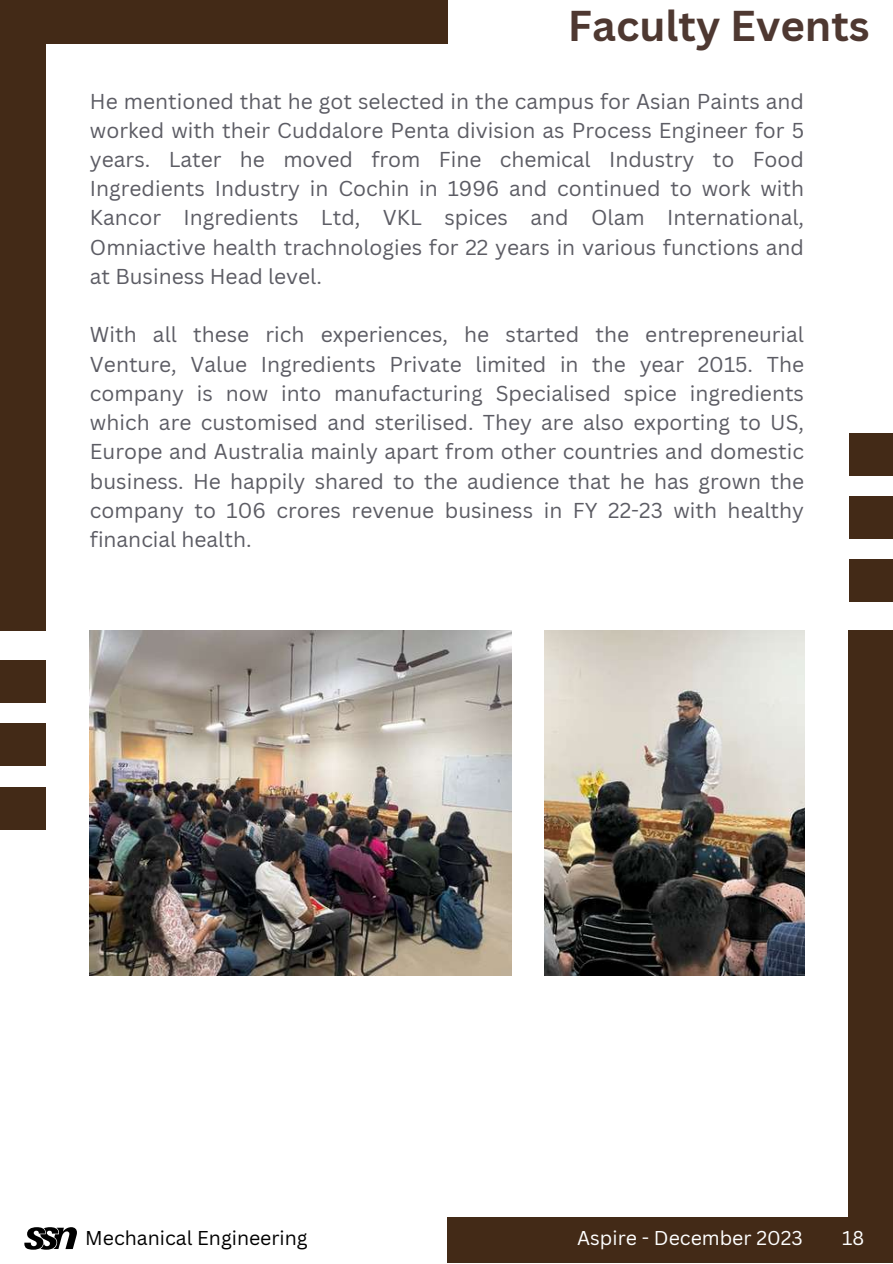
<style>
.page{position:relative;width:893px;height:1264px;background:#fff}
.page>*{position:absolute;margin:0;border:0;box-sizing:border-box;transform-origin:0 0}
.t1{font:700 42px "Canva Sans";color:#4e3831}
.t2{font:21px/29.2px "Canva Sans";color:#5c5c64;text-align:justify}
.t3{font:19.5px "Canva Sans";color:#000}
.t4{font:19.5px "Canva Sans";color:#fff}
</style>
<div class="page">
<div style="left:0;top:0;width:45px;height:630px;background:#432a17"></div>
<div style="left:0;top:0;width:447px;height:43px;background:#432a17"></div>
<div style="left:848px;top:630px;width:44px;height:632px;background:#432a17"></div>
<div style="left:447px;top:1216px;width:445px;height:46px;background:#432a17"></div>
<div style="left:0;top:660px;width:45px;height:43px;background:#432a17"></div>
<div style="left:0;top:723px;width:45px;height:43px;background:#432a17"></div>
<div style="left:0;top:786px;width:45px;height:43px;background:#432a17"></div>
<div style="left:849px;top:432px;width:43px;height:43px;background:#432a17"></div>
<div style="left:849px;top:496px;width:43px;height:43px;background:#432a17"></div>
<div style="left:849px;top:559px;width:43px;height:43px;background:#432a17"></div>
<img style="left:89px;top:630px;width:422px;height:345px">
<img style="left:544px;top:630px;width:260px;height:345px">
<svg style="left:24px;top:1227px;width:53px;height:22px"></svg>
<h1 class="t1" style="left:568px;top:-4px;width:303px">Faculty Events</h1>
<p class="t2" style="left:90px;top:86px;width:715px">He mentioned that he got selected in the campus for Asian Paints and worked with their Cuddalore Penta division as Process Engineer for 5 years. Later he moved from Fine chemical Industry to Food Ingredients Industry in Cochin in 1996 and continued to work with Kancor Ingredients Ltd, VKL spices and Olam International, Omniactive health trachnologies for 22 years in various functions and at Business Head level.</p>
<p class="t2" style="left:90px;top:319px;width:715px">With all these rich experiences, he started the entrepreneurial Venture, Value Ingredients Private limited in the year 2015. The company is now into manufacturing Specialised spice ingredients which are customised and sterilised. They are also exporting to US, Europe and Australia mainly apart from other countries and domestic business. He happily shared to the audience that he has grown the company to 106 crores revenue business in FY 22-23 with healthy financial health.</p>
<p class="t3" style="left:85px;top:1224px;width:224px">Mechanical Engineering</p>
<p class="t4" style="left:577px;top:1224px;width:227px">Aspire - December 2023</p>
<p class="t4" style="left:842px;top:1224px;width:24px">18</p>
</div>
